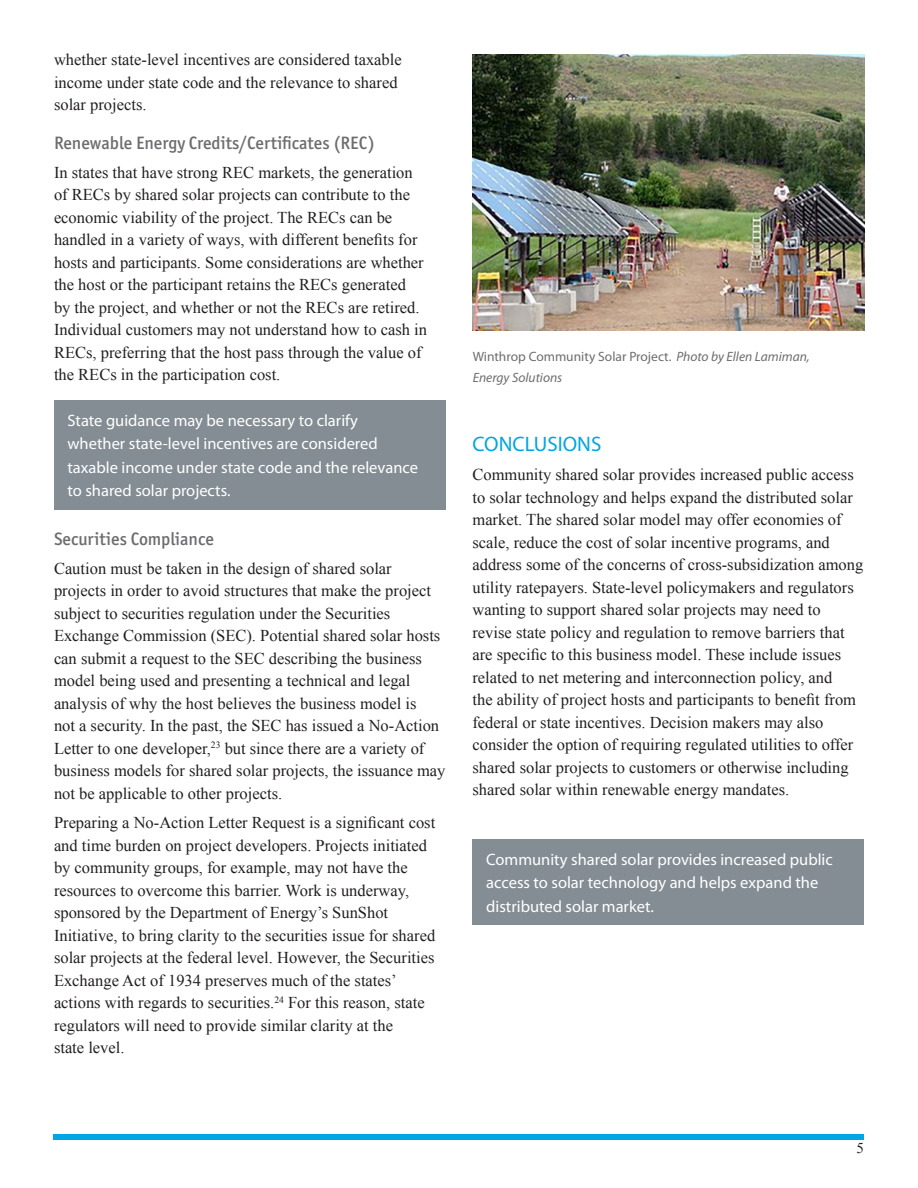
<style>
.page{position:relative;width:918px;height:1188px;background:#fff}
.page>*{position:absolute;margin:0;border:0;box-sizing:border-box;transform-origin:0 0}
.blue_headers{font:21px "Myriad Pro";color:#00a5e3}
.t1{font:500 18px "Officina Sans ITC Std";color:#6c6d70}
.body{font:16.5px/22.5px "Times New Roman";color:#231f20}
.back_page_inset{font:16.5px/23.2px "Myriad Pro";color:#fff}
.t2{font:15px "Times New Roman";color:#231f20}
.t3{font:italic 13.5px/21px "Myriad Pro";color:#6c6d70}
.s1{font-style:normal}
</style>
<div class="page">
<div style="left:54px;top:1134px;width:810px;height:6px;background:#00a5e3"></div>
<img style="left:473px;top:54px;width:391px;height:276px">
<div style="left:54px;top:400px;width:392px;height:109px;background:#838d93"></div>
<div style="left:473px;top:839px;width:391px;height:86px;background:#838d93"></div>
<p class="body" style="left:54px;top:48px;width:349px">whether state-level incentives are considered taxable income under state code and the relevance to shared solar projects.</p>
<h3 class="t1" style="left:54px;top:132px;width:323px">Renewable Energy Credits/Certificates (REC)</h3>
<p class="body" style="left:54px;top:161px;width:375px">In states that have strong REC markets, the generation of RECs by shared solar projects can contribute to the economic viability of the project. The RECs can be handled in a variety of ways, with different benefits for hosts and participants. Some considerations are whether the host or the participant retains the RECs generated<br>by the project, and whether or not the RECs are retired.<br>Individual customers may not understand how to cash in RECs, preferring that the host pass through the value of the RECs in the participation cost.</p>
<p class="back_page_inset" style="left:68px;top:409px;width:352px">State guidance may be necessary to clarify whether state-level incentives are considered taxable income under state code and the relevance to shared solar projects.</p>
<h3 class="t1" style="left:54px;top:528px;width:161px">Securities Compliance</h3>
<p class="body" style="left:54px;top:557px;width:393px">Caution must be taken in the design of shared solar projects in order to avoid structures that make the project subject to securities regulation under the Securities Exchange Commission (SEC). Potential shared solar hosts can submit a request to the SEC describing the business model being used and presenting a technical and legal analysis of why the host believes the business model is<br>not a security. In the past, the SEC has issued a No-Action Letter to one developer,<sup>23</sup> but since there are a variety of business models for shared solar projects, the issuance may not be applicable to other projects.</p>
<p class="body" style="left:54px;top:811px;width:383px">Preparing a No-Action Letter Request is a significant cost and time burden on project developers. Projects initiated by community groups, for example, may not have the resources to overcome this barrier. Work is underway, sponsored by the Department of Energy’s SunShot Initiative, to bring clarity to the securities issue for shared solar projects at the federal level. However, the Securities Exchange Act of 1934 preserves much of the states’ actions with regards to securities.<sup>24</sup> For this reason, state regulators will need to provide similar clarity at the<br>state level.</p>
<p class="t3" style="left:473px;top:346px;width:339px"><span class="s1">Winthrop Community Solar Project.</span> Photo by Ellen Lamiman,<br>Energy Solutions</p>
<p class="blue_headers" style="left:472px;top:431px;width:130px">CONCLUSIONS</p>
<p class="body" style="left:472px;top:463px;width:392px">Community shared solar provides increased public access to solar technology and helps expand the distributed solar market. The shared solar model may offer economies of scale, reduce the cost of solar incentive programs, and address some of the concerns of cross-subsidization among utility ratepayers. State-level policymakers and regulators wanting to support shared solar projects may need to revise state policy and regulation to remove barriers that are specific to this business model. These include issues related to net metering and interconnection policy, and<br>the ability of project hosts and participants to benefit from federal or state incentives. Decision makers may also consider the option of requiring regulated utilities to offer shared solar projects to customers or otherwise including shared solar within renewable energy mandates.</p>
<p class="back_page_inset" style="left:486px;top:848px;width:348px">Community shared solar provides increased public access to solar technology and helps expand the distributed solar market.</p>
<p class="t2" style="left:857px;top:1138px;width:9px">5</p>
</div>
